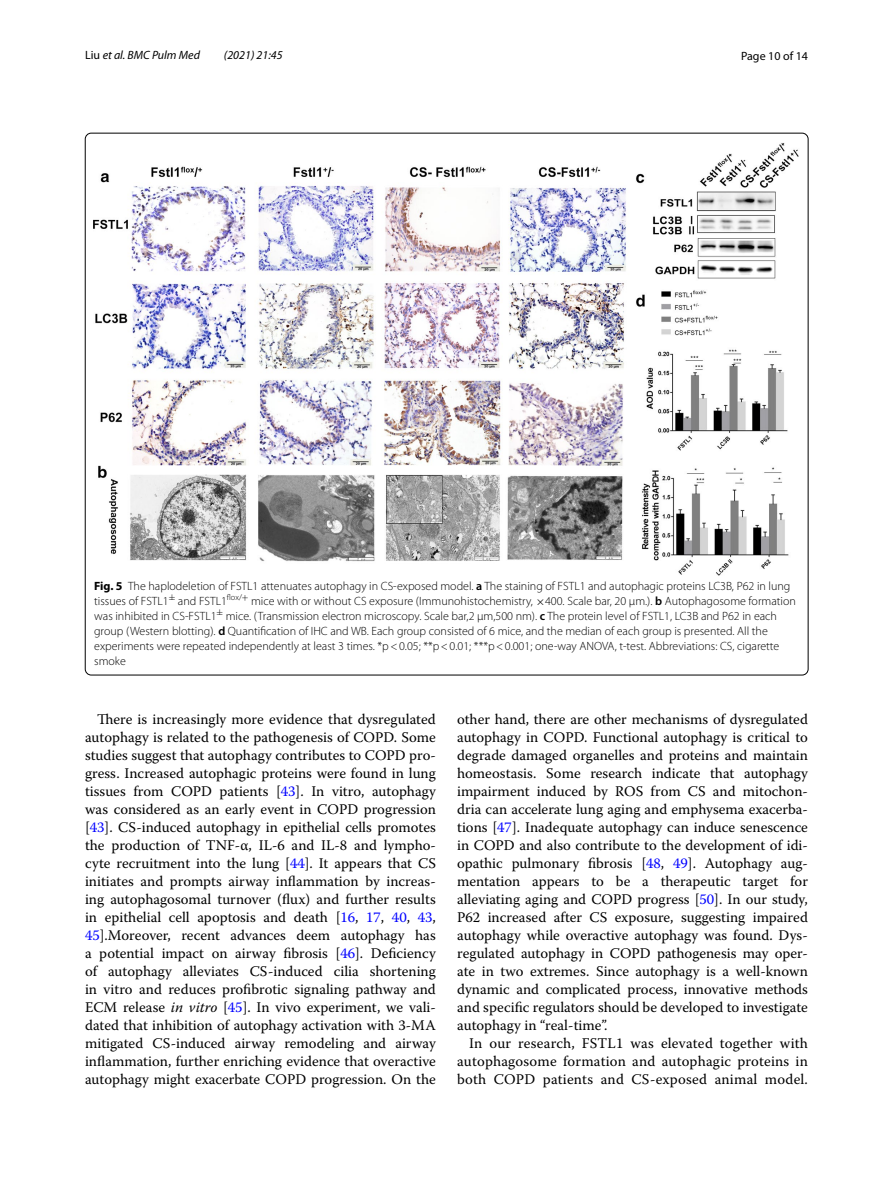
<style>
.page{position:relative;width:893px;height:1187px;background:#fff}
.page>*{position:absolute;margin:0;border:0;box-sizing:border-box;transform-origin:0 0}
.t1{font:14.7px/18px "Warnock Pro";color:#000;text-align:justify}
.t2{font:300 12px/15px "Myriad Pro";color:#000}
.t3{font:italic 12px "Myriad Pro";color:#000}
.t4{font:12px "Myriad Pro";color:#000}
.s1{font-style:normal}
.s2{font-weight:700}
.s3{font-weight:600}
.s4{font-family:"MTSY";font-weight:400}
.s5{color:#00f}
.s6{font-style:italic}
</style>
<div class="page">
<img style="left:94px;top:143px;width:705px;height:432px">
<p class="t3" style="left:85px;top:48px;width:116px"><span class="s1">Liu</span> et al. BMC Pulm Med</p>
<p class="t3" style="left:224px;top:48px;width:60px">(2021) 21:45</p>
<p class="t4" style="left:741px;top:48px;width:68px">Page 10 of 14</p>
<p class="t2" style="left:94px;top:579px;width:703px"><span class="s2">Fig. 5</span> The haplodeletion of FSTL1 attenuates autophagy in CS-exposed model. <span class="s3">a</span> The staining of FSTL1 and autophagic proteins LC3B, P62 in lung tissues of FSTL1<sup>±</sup> and FSTL1<sup>flox/</sup><sup>+</sup> mice with or without CS exposure (Immunohistochemistry, <span class="s4">×</span>400. Scale bar, 20 μm.). <span class="s3">b</span> Autophagosome formation was inhibited in CS-FSTL1<sup>±</sup> mice. (Transmission electron microscopy. Scale bar,2 μm,500 nm). <span class="s3">c</span> The protein level of FSTL1, LC3B and P62 in each group (Western blotting). <span class="s3">d</span> Quantification of IHC and WB. Each group consisted of 6 mice, and the median of each group is presented. All the experiments were repeated independently at least 3 times. *p&lt;0.05; **p&lt;0.01; ***p&lt;0.001; one-way ANOVA, t-test. Abbreviations: CS, cigarette smoke</p>
<p class="t1" style="left:85px;top:710px;width:352px;text-indent:12px">There is increasingly more evidence that dysregulated autophagy is related to the pathogenesis of COPD. Some studies suggest that autophagy contributes to COPD pro&shy;gress. Increased autophagic proteins were found in lung tissues from COPD patients [<span class="s5">43</span>]. In vitro, autophagy was considered as an early event in COPD progression [<span class="s5">43</span>]. CS-induced autophagy in epithelial cells promotes the production of TNF-α, IL-6 and IL-8 and lympho&shy;cyte recruitment into the lung [<span class="s5">44</span>]. It appears that CS initiates and prompts airway inflammation by increas&shy;ing autophagosomal turnover (flux) and further results in epithelial cell apoptosis and death [<span class="s5">16</span>, <span class="s5">17</span>, <span class="s5">40</span>, <span class="s5">43</span>, <span class="s5">45</span>].Moreover, recent advances deem autophagy has a potential impact on airway fibrosis [<span class="s5">46</span>]. Deficiency of autophagy alleviates CS-induced cilia shortening in vitro and reduces profibrotic signaling pathway and ECM release <span class="s6">in vitro</span> [<span class="s5">45</span>]. In vivo experiment, we vali&shy;dated that inhibition of autophagy activation with 3-MA mitigated CS-induced airway remodeling and airway inflammation, further enriching evidence that overactive autophagy might exacerbate COPD progression. On the</p>
<p class="t1" style="left:457px;top:710px;width:352px">other hand, there are other mechanisms of dysregulated autophagy in COPD. Functional autophagy is critical to degrade damaged organelles and proteins and maintain homeostasis. Some research indicate that autophagy impairment induced by ROS from CS and mitochon&shy;dria can accelerate lung aging and emphysema exacerba&shy;tions [<span class="s5">47</span>]. Inadequate autophagy can induce senescence in COPD and also contribute to the development of idi&shy;opathic pulmonary fibrosis [<span class="s5">48</span>, <span class="s5">49</span>]. Autophagy aug&shy;mentation appears to be a therapeutic target for alleviating aging and COPD progress [<span class="s5">50</span>]. In our study, P62 increased after CS exposure, suggesting impaired autophagy while overactive autophagy was found. Dys&shy;regulated autophagy in COPD pathogenesis may oper&shy;ate in two extremes. Since autophagy is a well-known dynamic and complicated process, innovative methods and specific regulators should be developed to investigate autophagy in “real-time”.</p>
<p class="t1" style="left:457px;top:1034px;width:352px;text-indent:12px">In our research, FSTL1 was elevated together with autophagosome formation and autophagic proteins in both COPD patients and CS-exposed animal model.</p>
</div>
